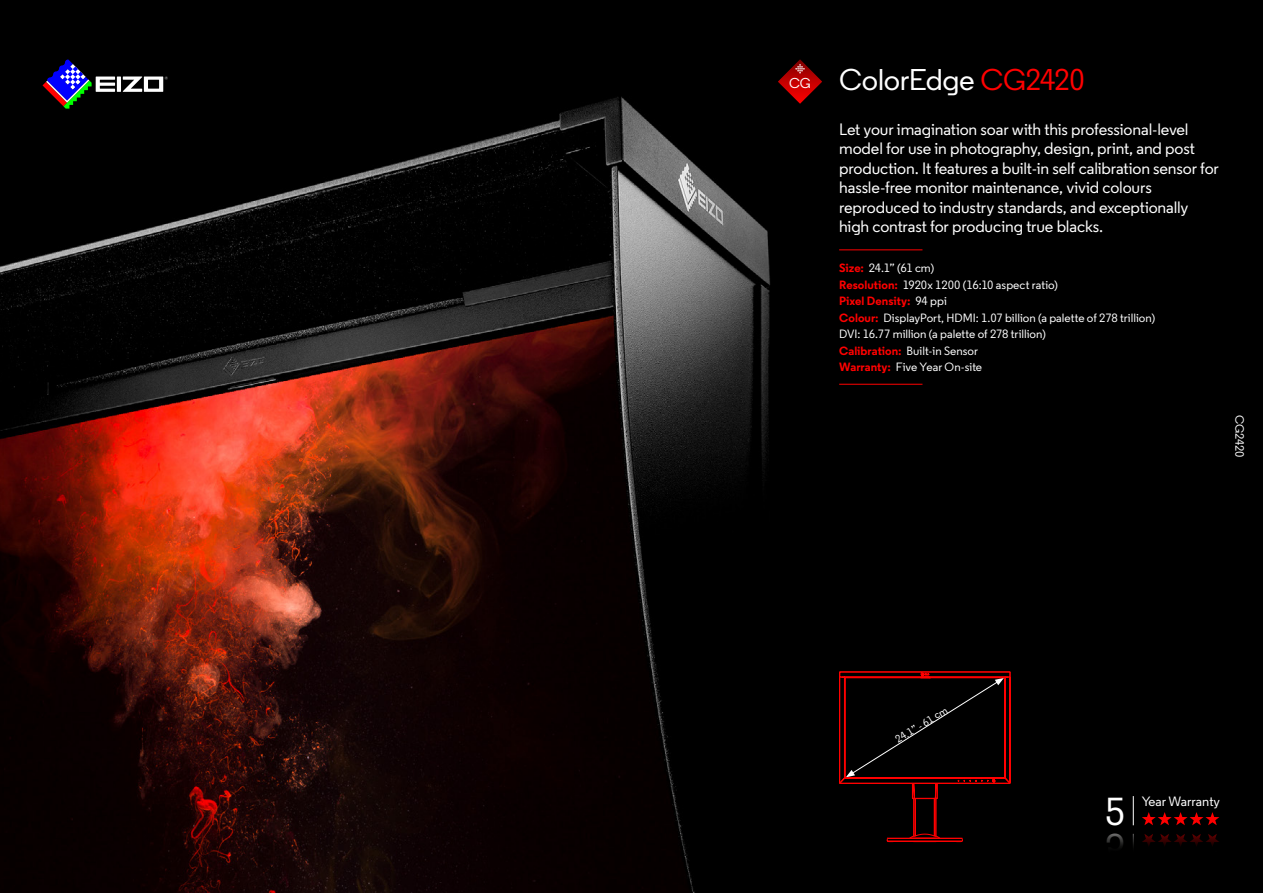
<style>
.page{position:relative;width:1263px;height:893px;background:#fff}
.page>*{position:absolute;margin:0;border:0;box-sizing:border-box;transform-origin:0 0}
.t1{font:500 39px "Regular";color:#fff}
.t2{font:500 30px "Regular";letter-spacing:-.02em;color:#fff}
.t3{font:500 16.5px/19.5px "Regular";letter-spacing:-.01em;color:#fff}
.t4{font:500 14.25px "Regular";color:#fff}
.t5{font:500 13.5px "Regular";color:#fff}
.t6{font:500 12px/16.5px "Regular";color:#fff}
.t7{font:700 12px "Regular";letter-spacing:.005em;color:#f00}
.t8{font:500 10.5px "Regular";color:#fff}
.s1{color:#f00}
.s2{font-weight:700;color:#f00}
.s3{font-weight:500;color:#fff}
</style>
<div class="page">
<img style="left:0;top:0;width:1263px;height:893px">
<svg style="left:43px;top:60px;width:125px;height:49px;background:#2b2b41"></svg>
<svg style="left:778px;top:60px;width:44px;height:44px;background:#630303"></svg>
<svg style="left:1142px;top:812px;width:77px;height:13px"></svg>
<svg style="left:1133px;top:796px;width:1px;height:29px"></svg>
<svg style="left:1105px;top:825px;width:117px;height:43px;background:#040000"></svg>
<hr style="left:839px;top:249px;width:83px;height:1px;background:#f00">
<hr style="left:839px;top:384px;width:83px;height:1px;background:#f00">
<svg style="left:839px;top:671px;width:172px;height:171px;background:#180101"></svg>
<svg style="left:1107px;top:833px;width:16px;height:28px"></svg>
<p class="t4" style="left:789px;top:74px;width:23px">CG</p>
<p class="t2" style="left:839px;top:61px;width:248px">ColorEdge <span class="s1">CG2420</span></p>
<p class="t3" style="left:839px;top:119px;width:381px">Let your imagination soar with this professional-level model for use in photography, design, print, and post production. It features a built-in self calibration sensor for hassle-free monitor maintenance, vivid colours reproduced to industry standards, and exceptionally high contrast for producing true blacks.</p>
<p class="t6" style="left:839px;top:260px;width:97px"><span class="s2">Size:</span> 24.1” (61 cm)</p>
<p class="t6" style="left:839px;top:276px;width:220px"><span class="s2">Resolution:</span> 1920x 1200 (16:10 aspect ratio)</p>
<p class="t7" style="left:839px;top:293px;width:109px">Pixel Density: <span class="s3">94 ppi</span></p>
<p class="t6" style="left:839px;top:309px;width:317px"><span class="s2">Colour:</span> DisplayPort, HDMI: 1.07 billion (a palette of 278 trillion)<br>DVI: 16.77 million (a palette of 278 trillion)</p>
<p class="t6" style="left:839px;top:342px;width:140px"><span class="s2">Calibration:</span> Built-in Sensor</p>
<p class="t6" style="left:839px;top:359px;width:145px"><span class="s2">Warranty:</span> Five Year On-site</p>
<p class="t6" style="left:1248px;top:415px;width:45px;rotate:90deg">CG2420</p>
<p class="t8" style="left:893px;top:735px;width:61px;rotate:-32deg">24.1” - 61 cm</p>
<p class="t1" style="left:1105px;top:788px;width:22px">5</p>
<p class="t5" style="left:1142px;top:793px;width:80px">Year Warranty</p>
</div>
